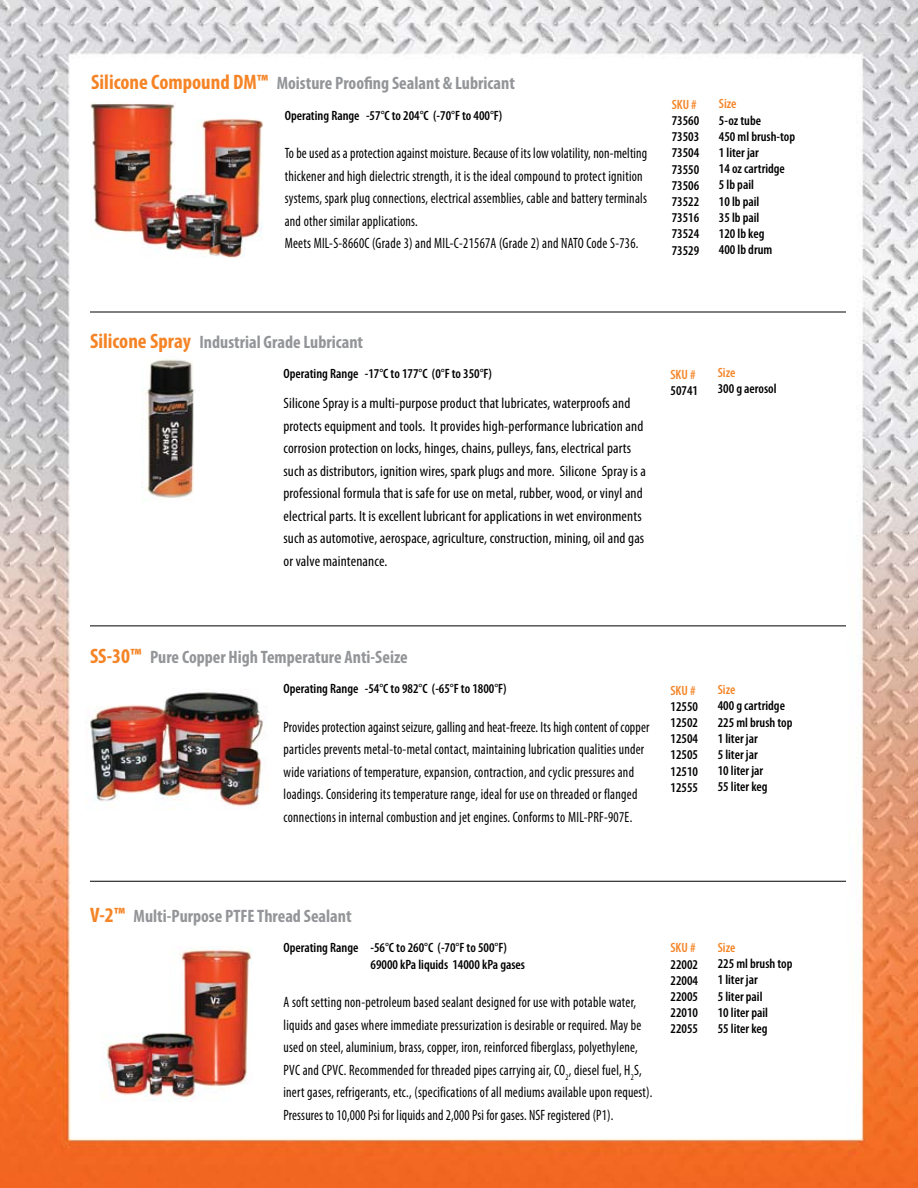
<style>
.page{position:relative;width:918px;height:1188px;background:#fff}
.page>*{position:absolute;margin:0;border:0;box-sizing:border-box;transform-origin:0 0}
.t1{font:700 condensed 18px "Myriad Pro";color:#939598}
.t2{font:condensed 15px/22.5px "Myriad Pro";letter-spacing:.015em;color:#000;scale:.9 1}
.t3{font:condensed 15px/22.5px "Myriad Pro";letter-spacing:.015em;color:#000}
.t4{font:600 condensed 13.5px/16.2px "Myriad Pro";color:#000}
.t5{font:600 condensed 13.5px "Myriad Pro";color:#f58426}
.s1{font-size:21px;color:#f58426}
</style>
<div class="page">
<img style="left:0;top:0;width:918px;height:1188px">
<img style="left:86px;top:689px;width:182px;height:121px">
<hr style="left:90px;top:312px;width:756px;height:1px;background:#000">
<img style="left:101px;top:947px;width:152px;height:156px">
<hr style="left:90px;top:626px;width:756px;height:1px;background:#000">
<img style="left:141px;top:352px;width:61px;height:149px">
<img style="left:90px;top:103px;width:175px;height:155px">
<hr style="left:90px;top:881px;width:756px;height:1px;background:#000">
<p class="t1" style="left:91px;top:72px;width:425px"><span class="s1">Silicone Compound DM™</span> Moisture Proofing Sealant &amp; Lubricant</p>
<p class="t4" style="left:285px;top:107px;width:219px">Operating Range -57°C to 204°C (-70°F to 400°F)</p>
<p class="t2" style="left:285px;top:142px;width:404px">To be used as a protection against moisture. Because of its low volatility, non-melting thickener and high dielectric strength, it is the ideal compound to protect ignition systems, spark plug connections, electrical assemblies, cable and battery terminals and other similar applications.<br>Meets MIL-S-8660C (Grade 3) and MIL-C-21567A (Grade 2) and NATO Code S-736.</p>
<p class="t5" style="left:672px;top:96px;width:27px">SKU #</p>
<p class="t4" style="left:672px;top:112px;width:29px;text-align:justify">73560<br>73503<br>73504<br>73550<br>73506<br>73522<br>73516<br>73524<br>73529</p>
<p class="t5" style="left:719px;top:96px;width:19px">Size</p>
<p class="t4" style="left:719px;top:112px;width:78px">5-oz tube<br>450 ml brush-top<br>1 liter jar<br>14 oz cartridge<br>5 lb pail<br>10 lb pail<br>35 lb pail<br>120 lb keg<br>400 lb drum</p>
<p class="t1" style="left:90px;top:330px;width:275px"><span class="s1">Silicone Spray</span> Industrial Grade Lubricant</p>
<p class="t4" style="left:284px;top:365px;width:210px">Operating Range -17°C to 177°C (0°F to 350°F)</p>
<p class="t5" style="left:718px;top:364px;width:19px">Size</p>
<p class="t4" style="left:718px;top:381px;width:60px">300 g aerosol</p>
<p class="t5" style="left:671px;top:366px;width:27px">SKU #</p>
<p class="t4" style="left:671px;top:382px;width:29px">50741</p>
<p class="t3" style="left:284px;top:392px;width:364px">Silicone Spray is a multi-purpose product that lubricates, waterproofs and protects equipment and tools. It provides high-performance lubrication and corrosion protection on locks, hinges, chains, pulleys, fans, electrical parts such as distributors, ignition wires, spark plugs and more. Silicone Spray is a professional formula that is safe for use on metal, rubber, wood, or vinyl and electrical parts. It is excellent lubricant for applications in wet environments such as automotive, aerospace, agriculture, construction, mining, oil and gas or valve maintenance.</p>
<p class="t1" style="left:90px;top:645px;width:319px"><span class="s1">SS-30™</span> Pure Copper High Temperature Anti-Seize</p>
<p class="t4" style="left:284px;top:680px;width:225px">Operating Range -54°C to 982°C (-65°F to 1800°F)</p>
<p class="t2" style="left:284px;top:715px;width:408px">Provides protection against seizure, galling and heat-freeze. Its high content of copper particles prevents metal-to-metal contact, maintaining lubrication qualities under wide variations of temperature, expansion, contraction, and cyclic pressures and loadings. Considering its temperature range, ideal for use on threaded or flanged connections in internal combustion and jet engines. Conforms to MIL-PRF-907E.</p>
<p class="t5" style="left:670px;top:682px;width:27px">SKU #</p>
<p class="t4" style="left:670px;top:698px;width:29px;text-align:justify">12550<br>12502<br>12504<br>12505<br>12510<br>12555</p>
<p class="t5" style="left:718px;top:681px;width:19px">Size</p>
<p class="t4" style="left:718px;top:698px;width:76px">400 g cartridge<br>225 ml brush top<br>1 liter jar<br>5 liter jar<br>10 liter jar<br>55 liter keg</p>
<p class="t1" style="left:90px;top:905px;width:263px"><span class="s1">V-2™</span> Multi-Purpose PTFE Thread Sealant</p>
<p class="t4" style="left:370px;top:940px;width:156px;text-indent:-87px">Operating Range -56°C to 260°C (-70°F to 500°F)<br>69000 kPa liquids 14000 kPa gases</p>
<p class="t2" style="left:283px;top:991px;width:411px">A soft setting non-petroleum based sealant designed for use with potable water, liquids and gases where immediate pressurization is desirable or required. May be used on steel, aluminium, brass, copper, iron, reinforced fiberglass, polyethylene, PVC and CPVC. Recommended for threaded pipes carrying air, CO<sub>2</sub>, diesel fuel, H<sub>2</sub>S, inert gases, refrigerants, etc., (specifications of all mediums available upon request).<br>Pressures to 10,000 Psi for liquids and 2,000 Psi for gases. NSF registered (P1).</p>
<p class="t5" style="left:670px;top:940px;width:27px">SKU #</p>
<p class="t4" style="left:670px;top:956px;width:29px;text-align:justify">22002<br>22004<br>22005<br>22010<br>22055</p>
<p class="t5" style="left:718px;top:939px;width:19px">Size</p>
<p class="t4" style="left:718px;top:955px;width:76px">225 ml brush top<br>1 liter jar<br>5 liter pail<br>10 liter pail<br>55 liter keg</p>
</div>
